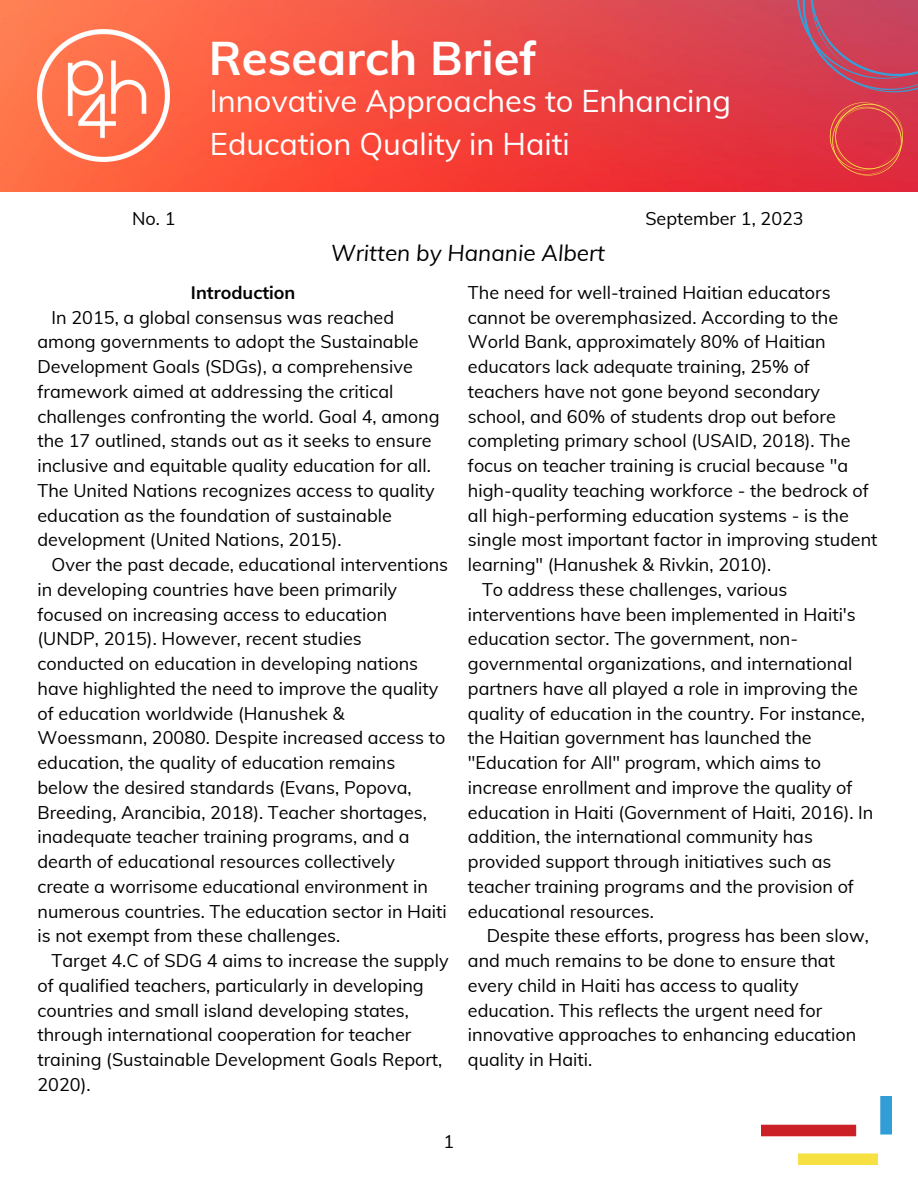
<style>
.page{position:relative;width:918px;height:1188px;background:#fff}
.page>*{position:absolute;margin:0;border:0;box-sizing:border-box;transform-origin:0 0}
.t1{font:700 47.25px "Muli";color:#fff}
.t2{font:30.75px "Muli";color:#fff}
.t3{font:italic 22.5px "Muli";color:#000}
.t4{font:18px/24.8px "Muli";color:#000}
.t5{font:700 18px "Muli";color:#000}
</style>
<div class="page">
<img style="left:0;top:0;width:918px;height:191px">
<img style="left:38px;top:30px;width:131px;height:132px">
<img style="left:762px;top:1096px;width:129px;height:69px">
<svg style="left:797px;top:0;width:121px;height:92px;background:#c14761"></svg>
<svg style="left:830px;top:101px;width:73px;height:75px;background:#dd3e43"></svg>
<p class="t1" style="left:209px;top:27px;width:330px">Research Brief</p>
<p class="t2" style="left:210px;top:81px;width:523px">Innovative Approaches to Enhancing</p>
<p class="t2" style="left:210px;top:124px;width:361px">Education Quality in Haiti</p>
<p class="t4" style="left:132px;top:206px;width:45px">No. 1</p>
<p class="t4" style="left:645px;top:206px;width:160px">September 1, 2023</p>
<p class="t3" style="left:331px;top:239px;width:276px">Written by Hananie Albert</p>
<p class="t5" style="left:191px;top:281px;width:106px">Introduction</p>
<p class="t4" style="left:38px;top:304px;width:404px;text-indent:14px">In 2015, a global consensus was reached among governments to adopt the Sustainable Development Goals (SDGs), a comprehensive framework aimed at addressing the critical challenges confronting the world. Goal 4, among the 17 outlined, stands out as it seeks to ensure inclusive and equitable quality education for all.<br>The United Nations recognizes access to quality education as the foundation of sustainable development (United Nations, 2015).</p>
<p class="t4" style="left:38px;top:552px;width:412px;text-indent:14px">Over the past decade, educational interventions in developing countries have been primarily focused on increasing access to education (UNDP, 2015). However, recent studies conducted on education in developing nations have highlighted the need to improve the quality of education worldwide (Hanushek &amp; Woessmann, 20080. Despite increased access to education, the quality of education remains below the desired standards (Evans, Popova, Breeding, Arancibia, 2018). Teacher shortages, inadequate teacher training programs, and a dearth of educational resources collectively create a worrisome educational environment in numerous countries. The education sector in Haiti is not exempt from these challenges.</p>
<p class="t4" style="left:38px;top:948px;width:413px;text-indent:14px">Target 4.C of SDG 4 aims to increase the supply of qualified teachers, particularly in developing countries and small island developing states, through international cooperation for teacher training (Sustainable Development Goals Report, 2020).</p>
<p class="t4" style="left:468px;top:280px;width:411px">The need for well-trained Haitian educators cannot be overemphasized. According to the World Bank, approximately 80% of Haitian educators lack adequate training, 25% of teachers have not gone beyond secondary school, and 60% of students drop out before completing primary school (USAID, 2018). The focus on teacher training is crucial because "a high-quality teaching workforce - the bedrock of all high-performing education systems - is the single most important factor in improving student learning" (Hanushek &amp; Rivkin, 2010).</p>
<p class="t4" style="left:468px;top:577px;width:407px;text-indent:14px">To address these challenges, various interventions have been implemented in Haiti's education sector. The government, non&shy;governmental organizations, and international partners have all played a role in improving the quality of education in the country. For instance, the Haitian government has launched the "Education for All" program, which aims to increase enrollment and improve the quality of education in Haiti (Government of Haiti, 2016). In addition, the international community has provided support through initiatives such as teacher training programs and the provision of educational resources.</p>
<p class="t4" style="left:468px;top:923px;width:402px;text-indent:19px">Despite these efforts, progress has been slow, and much remains to be done to ensure that every child in Haiti has access to quality education. This reflects the urgent need for innovative approaches to enhancing education quality in Haiti.</p>
<p class="t4" style="left:444px;top:1129px;width:12px">1</p>
</div>
